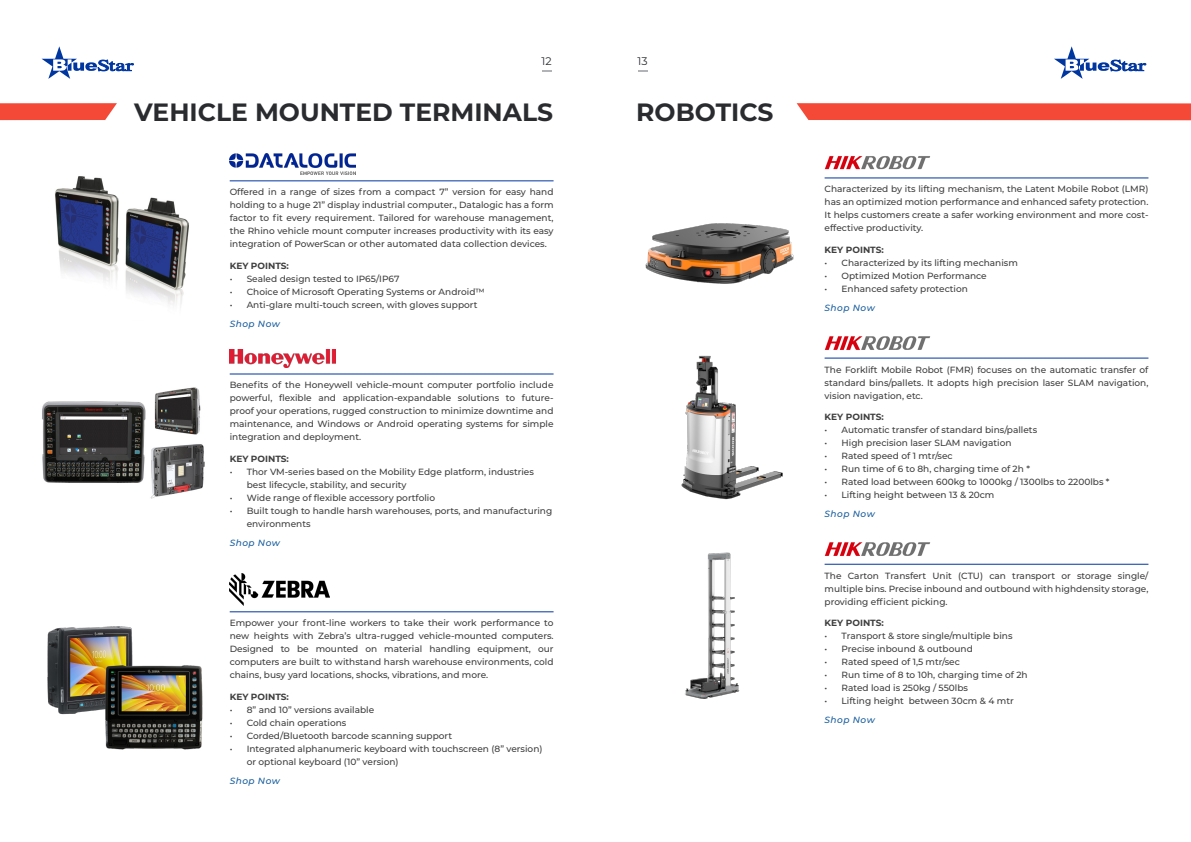
<style>
.page{position:relative;width:1191px;height:842px;background:#fff}
.page>*{position:absolute;margin:0;border:0;box-sizing:border-box;transform-origin:0 0}
.Headline{font:700 25px "Montserrat";color:#292b2f}
.t1{font:11px "Montserrat";color:#292b2f}
.Paragraph{font:500 9px/13px "Montserrat";color:#3e3e3f;text-align:justify}
.KeyPoints{font:700 9px "Montserrat";color:#3e3e3f}
.Websites{font:italic 500 9px "Montserrat";letter-spacing:.05em;color:#175d9e}
</style>
<div class="page">
<img style="left:47px;top:626px;width:156px;height:124px">
<img style="left:685px;top:552px;width:55px;height:147px">
<img style="left:42px;top:387px;width:163px;height:112px">
<img style="left:681px;top:355px;width:102px;height:145px">
<img style="left:55px;top:176px;width:134px;height:130px">
<img style="left:645px;top:223px;width:149px;height:61px">
<svg style="left:42px;top:46px;width:92px;height:33px"></svg>
<svg style="left:1054px;top:46px;width:92px;height:33px"></svg>
<svg style="left:0;top:103px;width:117px;height:17px;background:#f55443"></svg>
<svg style="left:638px;top:70px;width:9px;height:2px"></svg>
<svg style="left:542px;top:70px;width:10px;height:2px"></svg>
<hr style="left:230px;top:180px;width:323px;height:1px;background:#0036a0">
<hr style="left:230px;top:374px;width:323px;height:1px;background:#0036a0">
<hr style="left:230px;top:611px;width:323px;height:1px;background:#0036a0">
<img style="left:230px;top:153px;width:126px;height:22px">
<img style="left:230px;top:349px;width:106px;height:19px">
<img style="left:230px;top:573px;width:99px;height:33px">
<hr style="left:824px;top:177px;width:324px;height:1px;background:#0036a0">
<hr style="left:824px;top:358px;width:324px;height:1px;background:#0036a0">
<hr style="left:824px;top:564px;width:324px;height:1px;background:#0036a0">
<img style="left:824px;top:156px;width:106px;height:14px">
<img style="left:824px;top:336px;width:106px;height:14px">
<img style="left:824px;top:542px;width:106px;height:14px">
<svg style="left:796px;top:103px;width:395px;height:17px;background:#f54f3d"></svg>
<p class="t1" style="left:541px;top:53px;width:12px">12</p>
<p class="t1" style="left:637px;top:53px;width:12px">13</p>
<p class="Headline" style="left:134px;top:94px;width:420px">VEHICLE MOUNTED TERMINALS</p>
<p class="Headline" style="left:636px;top:94px;width:139px">ROBOTICS</p>
<p class="Paragraph" style="left:230px;top:185px;width:325px">Offered in a range of sizes from a compact 7” version for easy hand holding to a huge 21” display industrial computer., Datalogic has a form factor to fit every requirement. Tailored for warehouse management, the Rhino vehicle mount computer increases productivity with its easy integration of PowerScan or other automated data collection devices.</p>
<p class="KeyPoints" style="left:230px;top:259px;width:61px">KEY POINTS:</p>
<p class="Paragraph" style="left:230px;top:272px;width:171px">• Sealed design tested to IP65/IP67</p>
<p class="Paragraph" style="left:230px;top:285px;width:256px">• Choice of Microsoft Operating Systems or Android™</p>
<p class="Paragraph" style="left:230px;top:298px;width:249px">• Anti-glare multi-touch screen, with gloves support</p>
<p class="Websites" style="left:230px;top:317px;width:52px">Shop Now</p>
<p class="Paragraph" style="left:230px;top:378px;width:325px">Benefits of the Honeywell vehicle-mount computer portfolio include powerful, flexible and application-expandable solutions to future&shy;proof your operations, rugged construction to minimize downtime and maintenance, and Windows or Android operating systems for simple integration and deployment.</p>
<p class="KeyPoints" style="left:230px;top:452px;width:61px">KEY POINTS:</p>
<p class="Paragraph" style="left:247px;top:465px;width:289px;text-indent:-17px">• Thor VM-series based on the Mobility Edge platform, industries best lifecycle, stability, and security</p>
<p class="Paragraph" style="left:230px;top:491px;width:207px">• Wide range of flexible accessory portfolio</p>
<p class="Paragraph" style="left:247px;top:504px;width:307px;text-indent:-17px">• Built tough to handle harsh warehouses, ports, and manufacturing environments</p>
<p class="Websites" style="left:230px;top:536px;width:52px">Shop Now</p>
<p class="Paragraph" style="left:230px;top:616px;width:325px">Empower your front-line workers to take their work performance to new heights with Zebra’s ultra-rugged vehicle-mounted computers.<br>Designed to be mounted on material handling equipment, our computers are built to withstand harsh warehouse environments, cold chains, busy yard locations, shocks, vibrations, and more.</p>
<p class="KeyPoints" style="left:230px;top:690px;width:61px">KEY POINTS:</p>
<p class="Paragraph" style="left:230px;top:703px;width:146px">• 8” and 10” versions available</p>
<p class="Paragraph" style="left:230px;top:716px;width:118px">• Cold chain operations</p>
<p class="Paragraph" style="left:230px;top:729px;width:224px">• Corded/Bluetooth barcode scanning support</p>
<p class="Paragraph" style="left:247px;top:742px;width:297px;text-indent:-17px">• Integrated alphanumeric keyboard with touchscreen (8” version) or optional keyboard (10” version)</p>
<p class="Websites" style="left:230px;top:774px;width:52px">Shop Now</p>
<p class="Paragraph" style="left:824px;top:182px;width:325px">Characterized by its lifting mechanism, the Latent Mobile Robot (LMR) has an optimized motion performance and enhanced safety protection.<br>It helps customers create a safer working environment and more cost&shy;effective productivity.</p>
<p class="KeyPoints" style="left:824px;top:243px;width:61px">KEY POINTS:</p>
<p class="Paragraph" style="left:824px;top:256px;width:195px">• Characterized by its lifting mechanism</p>
<p class="Paragraph" style="left:824px;top:269px;width:164px">• Optimized Motion Performance</p>
<p class="Paragraph" style="left:824px;top:282px;width:145px">• Enhanced safety protection</p>
<p class="Websites" style="left:824px;top:301px;width:52px">Shop Now</p>
<p class="Paragraph" style="left:824px;top:362px;width:325px">The Forklift Mobile Robot (FMR) focuses on the automatic transfer of standard bins/pallets. It adopts high precision laser SLAM navigation, vision navigation, etc.</p>
<p class="KeyPoints" style="left:824px;top:410px;width:61px">KEY POINTS:</p>
<p class="Paragraph" style="left:824px;top:423px;width:214px">• Automatic transfer of standard bins/pallets</p>
<p class="Paragraph" style="left:824px;top:436px;width:188px">• High precision laser SLAM navigation</p>
<p class="Paragraph" style="left:824px;top:449px;width:130px">• Rated speed of 1 mtr/sec</p>
<p class="Paragraph" style="left:824px;top:462px;width:207px">• Run time of 6 to 8h, charging time of 2h *</p>
<p class="Paragraph" style="left:824px;top:475px;width:286px">• Rated load between 600kg to 1000kg / 1300lbs to 2200lbs *</p>
<p class="Paragraph" style="left:824px;top:488px;width:171px">• Lifting height between 13 &amp; 20cm</p>
<p class="Websites" style="left:824px;top:507px;width:52px">Shop Now</p>
<p class="Paragraph" style="left:824px;top:569px;width:325px">The Carton Transfert Unit (CTU) can transport or storage single/ multiple bins. Precise inbound and outbound with highdensity storage, providing efficient picking.</p>
<p class="KeyPoints" style="left:824px;top:616px;width:61px">KEY POINTS:</p>
<p class="Paragraph" style="left:824px;top:629px;width:189px">• Transport &amp; store single/multiple bins</p>
<p class="Paragraph" style="left:824px;top:642px;width:150px">• Precise inbound &amp; outbound</p>
<p class="Paragraph" style="left:824px;top:655px;width:137px">• Rated speed of 1,5 mtr/sec</p>
<p class="Paragraph" style="left:824px;top:668px;width:205px">• Run time of 8 to 10h, charging time of 2h</p>
<p class="Paragraph" style="left:824px;top:681px;width:145px">• Rated load is 250kg / 550lbs</p>
<p class="Paragraph" style="left:824px;top:694px;width:191px">• Lifting height between 30cm &amp; 4 mtr</p>
<p class="Websites" style="left:824px;top:713px;width:52px">Shop Now</p>
</div>
